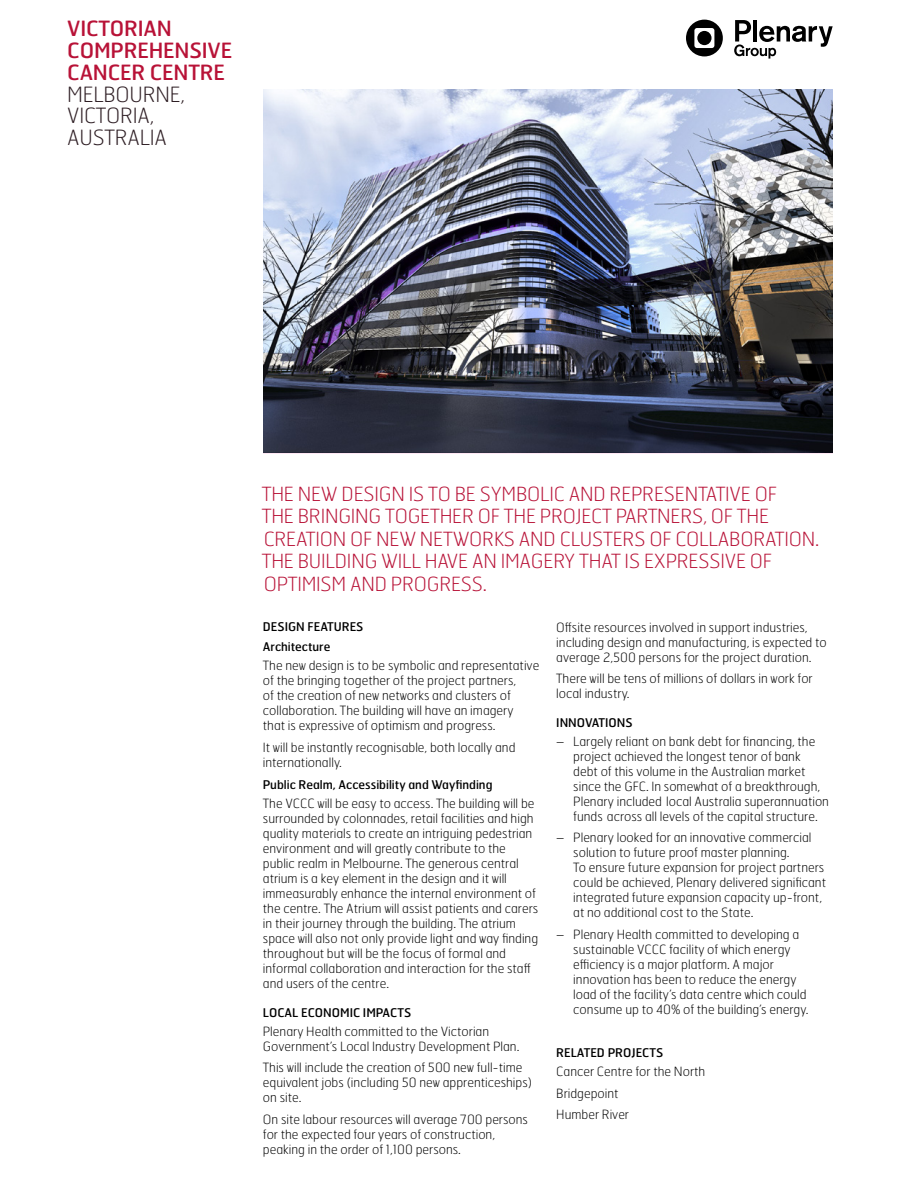
<style>
.page{position:relative;width:900px;height:1200px;background:#fff}
.page>*{position:absolute;margin:0;border:0;box-sizing:border-box;transform-origin:0 0}
.Pull_out_Text{font:21px/21.8px "Hermes FB";letter-spacing:-.01em;color:#b81237}
.Pull_out_Text-2{font:100 19.5px/22.5px "Hermes FB";letter-spacing:-.01em;color:#b81237}
.Body_Copy{font:100 12.75px/15px "Hermes FB";color:#000}
.Heading_L1{font:12px "Hermes FB";color:#000}
.Heading_L2{font:12px "Hermes FB";color:#000}
.s1{font-weight:100;color:#2e1e24}
</style>
<div class="page">
<img style="left:263px;top:89px;width:569px;height:364px">
<svg style="left:686px;top:20px;width:37px;height:36px"></svg>
<div style="left:697px;top:31px;width:15px;height:14px;background:#000;border-radius:50%"></div>
<svg style="left:734px;top:20px;width:99px;height:39px"></svg>
<p class="Pull_out_Text" style="left:67px;top:17px;width:166px">VICTORIAN<br>COMPREHENSIVE<br>CANCER CENTRE<br><span class="s1">MELBOURNE,<br>VICTORIA,<br>AUSTRALIA</span></p>
<p class="Pull_out_Text-2" style="left:262px;top:482px;width:559px">THE NEW DESIGN IS TO BE SYMBOLIC AND REPRESENTATIVE OF<br>THE BRINGING TOGETHER OF THE PROJECT PARTNERS, OF THE CREATION OF NEW NETWORKS AND CLUSTERS OF COLLABORATION.<br>THE BUILDING WILL HAVE AN IMAGERY THAT IS EXPRESSIVE OF OPTIMISM AND PROGRESS.</p>
<p class="Heading_L1" style="left:263px;top:619px;width:102px">DESIGN FEATURES</p>
<p class="Heading_L2" style="left:263px;top:639px;width:69px">Architecture</p>
<p class="Body_Copy" style="left:263px;top:658px;width:278px">The new design is to be symbolic and representative of the bringing together of the project partners,<br>of the creation of new networks and clusters of collaboration. The building will have an imagery<br>that is expressive of optimism and progress.</p>
<p class="Body_Copy" style="left:263px;top:739px;width:254px">It will be instantly recognisable, both locally and internationally.</p>
<p class="Heading_L2" style="left:263px;top:777px;width:231px">Public Realm, Accessibility and Wayfinding</p>
<p class="Body_Copy" style="left:263px;top:796px;width:277px">The VCCC will be easy to access. The building will be surrounded by colonnades, retail facilities and high quality materials to create an intriguing pedestrian environment and will greatly contribute to the public realm in Melbourne. The generous central atrium is a key element in the design and it will immeasurably enhance the internal environment of the centre. The Atrium will assist patients and carers in their journey through the building. The atrium space will also not only provide light and way finding throughout but will be the focus of formal and informal collaboration and interaction for the staff and users of the centre.</p>
<p class="Heading_L1" style="left:263px;top:1005px;width:150px">LOCAL ECONOMIC IMPACTS</p>
<p class="Body_Copy" style="left:263px;top:1023px;width:258px">Plenary Health committed to the Victorian<br>Government’s Local Industry Development Plan.</p>
<p class="Body_Copy" style="left:263px;top:1060px;width:271px">This will include the creation of 500 new full-time equivalent jobs (including 50 new apprenticeships) on site.</p>
<p class="Body_Copy" style="left:263px;top:1111px;width:267px">On site labour resources will average 700 persons for the expected four years of construction, peaking in the order of 1,100 persons.</p>
<p class="Body_Copy" style="left:556px;top:619px;width:272px">Offsite resources involved in support industries, including design and manufacturing, is expected to average 2,500 persons for the project duration.</p>
<p class="Body_Copy" style="left:556px;top:671px;width:258px">There will be tens of millions of dollars in work for local industry.</p>
<p class="Heading_L1" style="left:556px;top:715px;width:78px">INNOVATIONS</p>
<p class="Body_Copy" style="left:573px;top:733px;width:257px;text-indent:-17px">– Largely reliant on bank debt for financing, the project achieved the longest tenor of bank<br>debt of this volume in the Australian market since the GFC. In somewhat of a breakthrough, Plenary included local Australia superannuation funds across all levels of the capital structure.</p>
<p class="Body_Copy" style="left:573px;top:830px;width:254px;text-indent:-17px">– Plenary looked for an innovative commercial solution to future proof master planning.<br>To ensure future expansion for project partners could be achieved, Plenary delivered significant integrated future expansion capacity up-front, at no additional cost to the State.</p>
<p class="Body_Copy" style="left:573px;top:926px;width:237px;text-indent:-17px">– Plenary Health committed to developing a sustainable VCCC facility of which energy efficiency is a major platform. A major innovation has been to reduce the energy load of the facility’s data centre which could consume up to 40% of the building’s energy.</p>
<p class="Heading_L1" style="left:556px;top:1045px;width:109px">RELATED PROJECTS</p>
<p class="Body_Copy" style="left:556px;top:1064px;width:151px">Cancer Centre for the North</p>
<p class="Body_Copy" style="left:556px;top:1085px;width:64px">Bridgepoint</p>
<p class="Body_Copy" style="left:556px;top:1107px;width:74px">Humber River</p>
</div>
